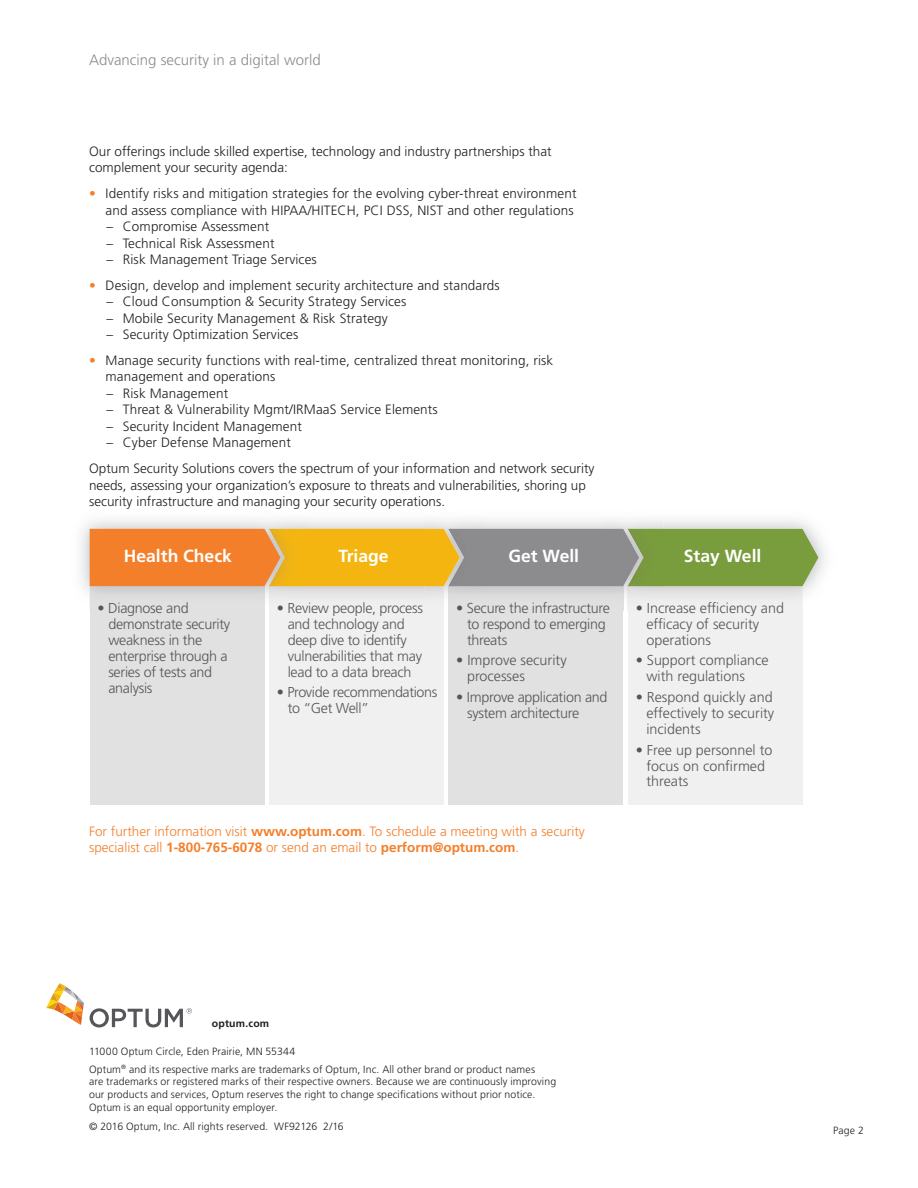
<style>
.page{position:relative;width:918px;height:1188px;background:#fff}
.page>*{position:absolute;margin:0;border:0;box-sizing:border-box;transform-origin:0 0}
.t1{font:700 17.55px "Frutiger LT Std";color:#fff}
.Information_Sheet_Ti{font:300 15px "Frutiger LT Std";color:#8c8c8f}
.t2{font:300 14.4px/15.9px "Frutiger LT Std";letter-spacing:-.02em;color:#555659}
.t3{font:300 14.4px/15.9px "Frutiger LT Std";color:#555659}
.Body_Copy{font:300 13.5px/16.5px "Frutiger LT Std";letter-spacing:.01em;color:#231f20}
.Body_Copy-2{font:300 13.5px/16.5px "Frutiger LT Std";color:#f47f2a}
.Body_Copy____SOURCE{font:300 10.5px/12.6px "Frutiger LT Std";letter-spacing:.01em;color:#231f20}
.Body_Copy____SOURCE-2{font:700 10.5px "Frutiger LT Std";letter-spacing:.02em;color:#231f20}
.Sign-off_footer{font:300 10.5px "Frutiger LT Std";color:#231f20}
.s1{color:#f47f2a}
.s2{font-weight:700}
</style>
<div class="page">
<div style="left:90px;top:586px;width:174px;height:219px;background:#e2e1e1"></div>
<div style="left:269px;top:586px;width:175px;height:219px;background:#eff0ef"></div>
<div style="left:448px;top:586px;width:175px;height:219px;background:#e2e1e1"></div>
<div style="left:628px;top:586px;width:175px;height:219px;background:#eff0ef"></div>
<img style="left:604px;top:519px;width:221px;height:92px">
<img style="left:628px;top:586px;width:175px;height:25px">
<img style="left:604px;top:586px;width:19px;height:25px">
<img style="left:424px;top:586px;width:20px;height:14px">
<img style="left:80px;top:519px;width:225px;height:92px">
<img style="left:90px;top:586px;width:155px;height:25px">
<img style="left:245px;top:586px;width:19px;height:25px">
<svg style="left:90px;top:529px;width:728px;height:57px;background:#bc9845"></svg>
<svg style="left:46px;top:983px;width:38px;height:42px"></svg>
<svg style="left:90px;top:1008px;width:102px;height:19px"></svg>
<p class="Information_Sheet_Ti" style="left:89px;top:51px;width:233px">Advancing security in a digital world</p>
<p class="Body_Copy" style="left:89px;top:143px;width:464px">Our offerings include skilled expertise, technology and industry partnerships that complement your security agenda:</p>
<p class="Body_Copy" style="left:89px;top:185px;width:489px;text-align:right"><span class="s1">•</span> Identify risks and mitigation strategies for the evolving cyber-threat environment and assess compliance with HIPAA/HITECH, PCI DSS, NIST and other regulations</p>
<p class="Body_Copy" style="left:106px;top:218px;width:164px">– Compromise Assessment</p>
<p class="Body_Copy" style="left:106px;top:235px;width:170px">– Technical Risk Assessment</p>
<p class="Body_Copy" style="left:106px;top:251px;width:212px">– Risk Management Triage Services</p>
<p class="Body_Copy" style="left:89px;top:277px;width:412px"><span class="s1">•</span> Design, develop and implement security architecture and standards</p>
<p class="Body_Copy" style="left:106px;top:294px;width:302px">– Cloud Consumption &amp; Security Strategy Services</p>
<p class="Body_Copy" style="left:106px;top:310px;width:283px">– Mobile Security Management &amp; Risk Strategy</p>
<p class="Body_Copy" style="left:106px;top:327px;width:194px">– Security Optimization Services</p>
<p class="Body_Copy" style="left:106px;top:352px;width:449px;text-indent:-16px"><span class="s1">•</span> Manage security functions with real-time, centralized threat monitoring, risk management and operations</p>
<p class="Body_Copy" style="left:106px;top:385px;width:123px">– Risk Management</p>
<p class="Body_Copy" style="left:106px;top:402px;width:333px">– Threat &amp; Vulnerability Mgmt/IRMaaS Service Elements</p>
<p class="Body_Copy" style="left:106px;top:418px;width:197px">– Security Incident Management</p>
<p class="Body_Copy" style="left:106px;top:435px;width:186px">– Cyber Defense Management</p>
<p class="Body_Copy" style="left:89px;top:460px;width:507px">Optum Security Solutions covers the spectrum of your information and network security needs, assessing your organization’s exposure to threats and vulnerabilities, shoring up security infrastructure and managing your security operations.</p>
<p class="t1" style="left:124px;top:546px;width:110px">Health Check</p>
<p class="t1" style="left:339px;top:546px;width:51px">Triage</p>
<p class="t1" style="left:508px;top:546px;width:72px">Get Well</p>
<p class="t1" style="left:684px;top:546px;width:79px">Stay Well</p>
<p class="t2" style="left:108px;top:600px;width:123px;text-indent:-11px">• Diagnose and demonstrate security weakness in the enterprise through a series of tests and analysis</p>
<p class="t2" style="left:288px;top:600px;width:137px;text-indent:-11px">• Review people, process and technology and deep dive to identify vulnerabilities that may lead to a data breach</p>
<p class="t3" style="left:646px;top:600px;width:139px;text-indent:-11px">• Increase efficiency and efficacy of security operations</p>
<p class="t3" style="left:646px;top:653px;width:124px;text-indent:-11px">• Support compliance with regulations</p>
<p class="t2" style="left:646px;top:689px;width:129px;text-align:justify;text-indent:-11px">• Respond quickly and effectively to security incidents</p>
<p class="t3" style="left:646px;top:742px;width:127px;text-indent:-11px">• Free up personnel to focus on confirmed threats</p>
<p class="t2" style="left:467px;top:600px;width:144px;text-indent:-11px">• Secure the infrastructure to respond to emerging threats</p>
<p class="t3" style="left:467px;top:653px;width:101px;text-indent:-11px">• Improve security processes</p>
<p class="t2" style="left:467px;top:689px;width:142px;text-indent:-11px">• Improve application and system architecture</p>
<p class="t2" style="left:288px;top:685px;width:151px;text-indent:-11px">• Provide recommendations to “Get Well”</p>
<p class="Body_Copy-2" style="left:89px;top:823px;width:497px">For further information visit <span class="s2">www.optum.com</span>. To schedule a meeting with a security specialist call <span class="s2">1-800-765-6078</span> or send an email to <span class="s2">perform@optum.com</span>.</p>
<p class="Body_Copy____SOURCE-2" style="left:212px;top:1017px;width:59px">optum.com</p>
<p class="Body_Copy____SOURCE" style="left:89px;top:1045px;width:208px">11000 Optum Circle, Eden Prairie, MN 55344</p>
<p class="Body_Copy____SOURCE" style="left:89px;top:1063px;width:469px">Optum<sup>®</sup> and its respective marks are trademarks of Optum, Inc. All other brand or product names<br>are trademarks or registered marks of their respective owners. Because we are continuously improving our products and services, Optum reserves the right to change specifications without prior notice.<br>Optum is an equal opportunity employer.</p>
<p class="Body_Copy____SOURCE" style="left:89px;top:1121px;width:256px">© 2016 Optum, Inc. All rights reserved. WF92126 2/16</p>
<p class="Sign-off_footer" style="left:833px;top:1124px;width:32px">Page 2</p>
</div>
